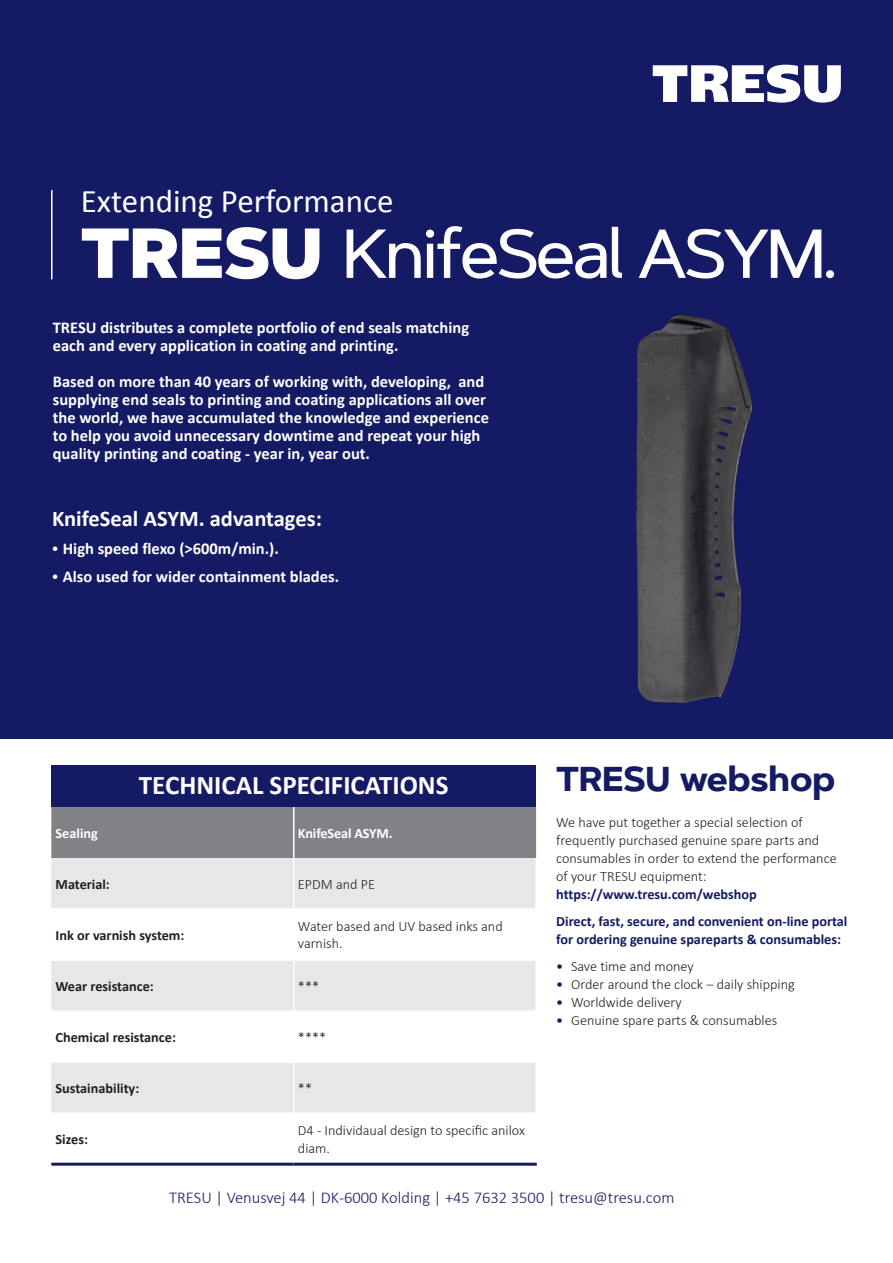
<style>
.page{position:relative;width:893px;height:1263px;background:#fff}
.page>*{position:absolute;margin:0;border:0;box-sizing:border-box;transform-origin:0 0}
.t1{font:500 69px "Artegra Sans";letter-spacing:-.05em;color:#fff}
.TRESU_BRØD_9_5_SORT{font:700 34.5px "Artegra Sans";color:#141b64}
.t2{font:33px "Calibri";color:#fff}
.TRESU_BRØD_9_5_SORT-2{font:700 27px "Calibri";color:#fff}
.TRESU_BRØD_9_5_SORT-3{font:700 22.5px "Calibri";color:#fff}
.TRESU_BRØD_9_5_SORT-4{font:700 16.5px/18px "Calibri";color:#fff}
.t3{font:300 16.5px "Calibri";color:#141b64}
.TRESU_BRØD_9_5_SORT-5{font:300 14.25px/18px "Calibri";color:#231f20}
.TRESU_BRØD_9_5_SORT-6{font:700 14.25px/18px "Calibri";color:#141b64}
.Brødtekst_Tabel{font:300 14.25px/17.1px "Calibri";color:#231f20}
.Brødtekst_Fed{font:700 14.25px "Calibri";color:#231f20}
.Brødtekst_Tabel-2{font:700 14.25px "Calibri";color:#231f20}
.Brødtekst_Tabel-3{font:700 14.25px "Calibri";letter-spacing:-.01em;color:#fff}
.Brødtekst_Fed-2{font:700 14.25px "Calibri";color:#fff}
.s1{font-weight:900;font-size:70.5px}
.s2{font-family:"Artegra Sans"}
.s3{font-weight:400;color:#141b64}
</style>
<div class="page">
<div style="left:0;top:0;width:893px;height:739px;background:#141b64"></div>
<div style="left:51px;top:765px;width:485px;height:42px;background:#141b64"></div>
<div style="left:51px;top:807px;width:485px;height:51px;background:#808285"></div>
<div style="left:51px;top:858px;width:484px;height:50px;background:#e6e7e9"></div>
<svg style="left:51px;top:961px;width:484px;height:202px;fill:#eeeef0"></svg>
<hr style="left:293px;top:858px;width:1px;height:50px;background:#fff">
<hr style="left:293px;top:961px;width:1px;height:49px;background:#fff">
<hr style="left:51px;top:1010px;width:243px;height:2px;background:#fff">
<hr style="left:293px;top:1012px;width:1px;height:49px;background:#fff">
<hr style="left:51px;top:1061px;width:243px;height:2px;background:#fff">
<hr style="left:293px;top:1063px;width:1px;height:49px;background:#fff">
<hr style="left:51px;top:1112px;width:243px;height:2px;background:#fff">
<hr style="left:293px;top:1114px;width:1px;height:49px;background:#fff">
<hr style="left:51px;top:1163px;width:243px;height:3px;background:#141b64">
<hr style="left:294px;top:1163px;width:243px;height:3px;background:#141b64">
<hr style="left:293px;top:807px;width:1px;height:51px;background:#fff">
<hr style="left:294px;top:1010px;width:243px;height:2px;background:#fff">
<hr style="left:294px;top:1061px;width:243px;height:2px;background:#fff">
<hr style="left:294px;top:1112px;width:243px;height:2px;background:#fff">
<img style="left:635px;top:313px;width:118px;height:390px">
<svg style="left:653px;top:65px;width:188px;height:38px"></svg>
<hr style="left:51px;top:190px;width:2px;height:89px;background:#fff">
<p class="t2" style="left:81px;top:180px;width:314px">Extending Performance</p>
<p class="t1" style="left:81px;top:206px;width:758px"><span class="s1">TRESU</span> KnifeSeal ASYM.</p>
<p class="TRESU_BRØD_9_5_SORT-4" style="left:53px;top:319px;width:418px">TRESU distributes a complete portfolio of end seals matching each and every application in coating and printing.</p>
<p class="TRESU_BRØD_9_5_SORT-4" style="left:53px;top:373px;width:438px">Based on more than 40 years of working with, developing, and supplying end seals to printing and coating applications all over the world, we have accumulated the knowledge and experience to help you avoid unnecessary downtime and repeat your high quality printing and coating - year in, year out.</p>
<p class="TRESU_BRØD_9_5_SORT-3" style="left:52px;top:504px;width:271px">KnifeSeal ASYM. advantages:</p>
<p class="TRESU_BRØD_9_5_SORT-4" style="left:52px;top:539px;width:228px"><span class="s2">•</span> High speed flexo (&gt;600m/min.).</p>
<p class="TRESU_BRØD_9_5_SORT-4" style="left:52px;top:567px;width:288px"><span class="s2">•</span> Also used for wider containment blades.</p>
<p class="TRESU_BRØD_9_5_SORT-2" style="left:139px;top:768px;width:311px">TECHNICAL SPECIFICATIONS</p>
<p class="Brødtekst_Fed-2" style="left:56px;top:824px;width:44px">Sealing</p>
<p class="Brødtekst_Tabel-3" style="left:298px;top:824px;width:96px">KnifeSeal ASYM.</p>
<p class="Brødtekst_Fed" style="left:56px;top:875px;width:56px">Material:</p>
<p class="Brødtekst_Tabel" style="left:298px;top:875px;width:79px">EPDM and PE</p>
<p class="Brødtekst_Fed" style="left:56px;top:926px;width:130px">Ink or varnish system:</p>
<p class="Brødtekst_Tabel" style="left:298px;top:917px;width:206px">Water based and UV based inks and varnish.</p>
<p class="Brødtekst_Tabel-2" style="left:56px;top:977px;width:100px">Wear resistance:</p>
<p class="Brødtekst_Tabel" style="left:298px;top:977px;width:23px">***</p>
<p class="Brødtekst_Fed" style="left:56px;top:1028px;width:122px">Chemical resistance:</p>
<p class="Brødtekst_Tabel" style="left:298px;top:1028px;width:30px">****</p>
<p class="TRESU_BRØD_9_5_SORT" style="left:556px;top:753px;width:281px">TRESU webshop</p>
<p class="TRESU_BRØD_9_5_SORT-5" style="left:556px;top:813px;width:282px">We have put together a special selection of frequently purchased genuine spare parts and consumables in order to extend the performance of your TRESU equipment:</p>
<p class="TRESU_BRØD_9_5_SORT-6" style="left:556px;top:885px;width:202px">https://www.tresu.com/webshop</p>
<p class="TRESU_BRØD_9_5_SORT-6" style="left:556px;top:912px;width:293px">Direct, fast, secure, and convenient on-line portal for ordering genuine spareparts &amp; consumables:</p>
<p class="TRESU_BRØD_9_5_SORT-5" style="left:556px;top:957px;width:139px"><span class="s3">•</span> Save time and money</p>
<p class="TRESU_BRØD_9_5_SORT-5" style="left:556px;top:975px;width:240px"><span class="s3">•</span> Order around the clock – daily shipping</p>
<p class="TRESU_BRØD_9_5_SORT-5" style="left:556px;top:993px;width:127px"><span class="s3">•</span> Worldwide delivery</p>
<p class="TRESU_BRØD_9_5_SORT-5" style="left:556px;top:1011px;width:223px"><span class="s3">•</span> Genuine spare parts &amp; consumables</p>
<p class="Brødtekst_Fed" style="left:56px;top:1079px;width:85px">Sustainability:</p>
<p class="Brødtekst_Tabel" style="left:298px;top:1079px;width:16px">**</p>
<p class="Brødtekst_Fed" style="left:56px;top:1130px;width:34px">Sizes:</p>
<p class="Brødtekst_Tabel" style="left:298px;top:1121px;width:229px">D4 - Individaual design to specific anilox diam.</p>
<p class="t3" style="left:169px;top:1188px;width:507px">TRESU | Venusvej 44 | DK-6000 Kolding | +45 7632 3500 | tresu@tresu.com</p>
</div>
